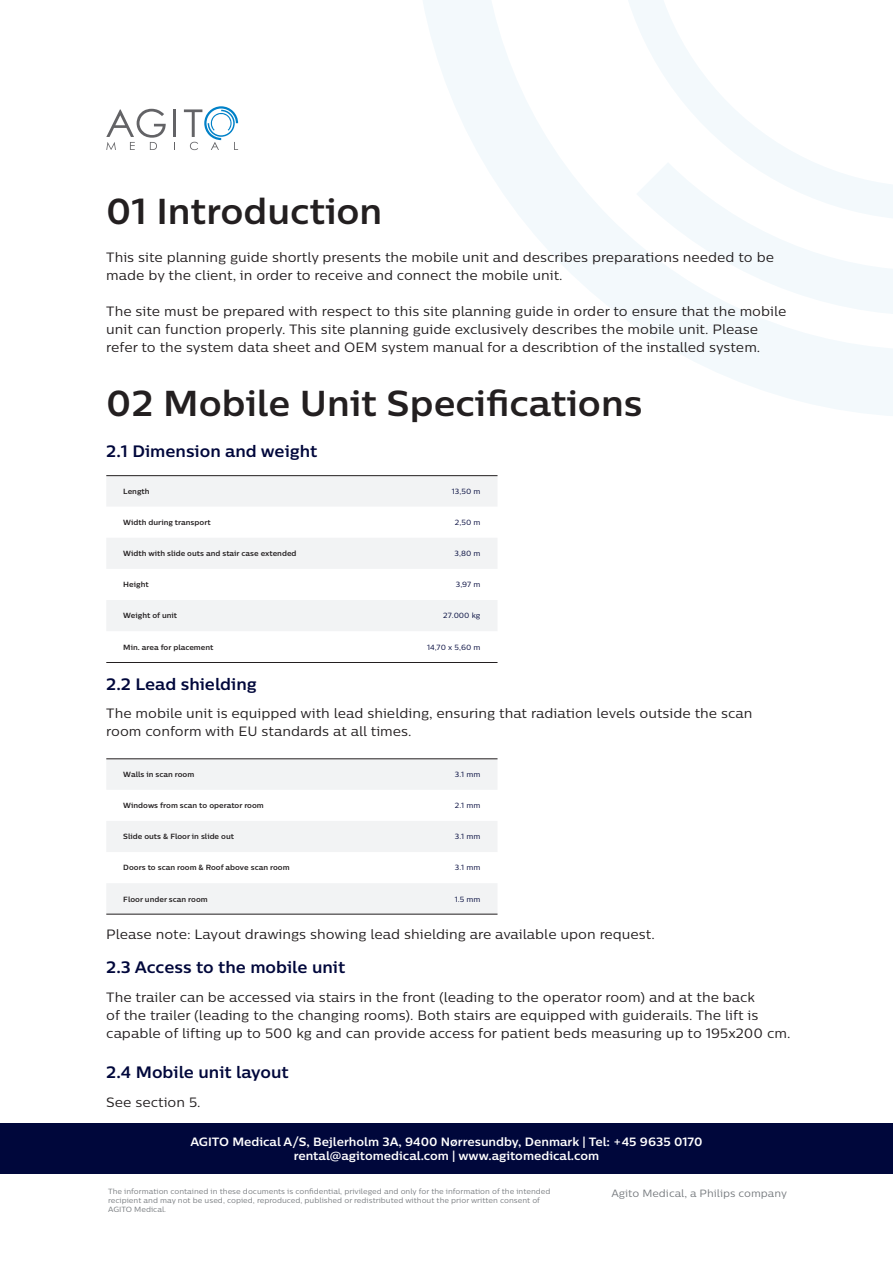
<style>
.page{position:relative;width:893px;height:1263px;background:#fff}
.page>*{position:absolute;margin:0;border:0;box-sizing:border-box;transform-origin:0 0}
.t1{font:700 36px "Centrale Sans";color:#231f20}
.t2{font:700 16.5px "Centrale Sans";color:#00073b}
.t3{font:13.5px/18px "Centrale Sans";color:#231f20}
.t4{font:700 12px/14.4px "Centrale Sans";color:#fff;text-align:center}
.t5{font:10.5px "Centrale Sans";color:#777b7f}
.t6{font:700 7.5px "Centrale Sans";color:#231f20}
.t7{font:7.5px/9px "Centrale Sans";color:#777b7f}
.t8{font:7.5px "Centrale Sans";color:#00073b}
</style>
<div class="page">
<svg style="left:423px;top:0;width:470px;height:416px"></svg>
<svg style="left:636px;top:221px;width:257px;height:95px;fill:#f3f9fc"></svg>
<svg style="left:613px;top:0;width:280px;height:221px"></svg>
<hr style="left:173px;top:109px;width:3px;height:28px;background:#636366">
<svg style="left:106px;top:109px;width:60px;height:41px"></svg>
<svg style="left:184px;top:106px;width:54px;height:44px"></svg>
<div style="left:0;top:1123px;width:893px;height:51px;background:#00073b"></div>
<svg style="left:106px;top:476px;width:391px;height:155px;fill:#f2f3f4"></svg>
<svg style="left:106px;top:759px;width:391px;height:155px;fill:#f2f3f4"></svg>
<hr style="left:106px;top:475px;width:391px;height:1px;background:#231f20">
<hr style="left:106px;top:662px;width:391px;height:1px;background:#231f20">
<hr style="left:106px;top:758px;width:391px;height:1px;background:#231f20">
<hr style="left:106px;top:914px;width:391px;height:1px;background:#231f20">
<p class="t1" style="left:106px;top:188px;width:278px">01 Introduction</p>
<p class="t3" style="left:106px;top:248px;width:669px">This site planning guide shortly presents the mobile unit and describes preparations needed to be made by the client, in order to receive and connect the mobile unit.</p>
<p class="t3" style="left:106px;top:302px;width:682px">The site must be prepared with respect to this site planning guide in order to ensure that the mobile unit can function properly. This site planning guide exclusively describes the mobile unit. Please refer to the system data sheet and OEM system manual for a describtion of the installed system.</p>
<p class="t1" style="left:106px;top:380px;width:538px">02 Mobile Unit Specifications</p>
<p class="t2" style="left:106px;top:440px;width:213px">2.1 Dimension and weight</p>
<p class="t6" style="left:123px;top:486px;width:28px">Length</p>
<p class="t8" style="left:452px;top:486px;width:30px">13,50 m</p>
<p class="t6" style="left:123px;top:517px;width:89px">Width during transport</p>
<p class="t8" style="left:455px;top:518px;width:27px">2,50 m</p>
<p class="t6" style="left:123px;top:549px;width:175px">Width with slide outs and stair case extended</p>
<p class="t8" style="left:455px;top:549px;width:27px">3,80 m</p>
<p class="t6" style="left:123px;top:580px;width:27px">Height</p>
<p class="t8" style="left:456px;top:580px;width:26px">3,97 m</p>
<p class="t6" style="left:123px;top:611px;width:55px">Weight of unit</p>
<p class="t8" style="left:443px;top:611px;width:39px">27.000 kg</p>
<p class="t6" style="left:123px;top:642px;width:92px">Min. area for placement</p>
<p class="t8" style="left:427px;top:642px;width:55px">14,70 x 5,60 m</p>
<p class="t2" style="left:106px;top:673px;width:152px">2.2 Lead shielding</p>
<p class="t3" style="left:106px;top:704px;width:648px">The mobile unit is equipped with lead shielding, ensuring that radiation levels outside the scan room conform with EU standards at all times.</p>
<p class="t6" style="left:123px;top:769px;width:73px">Walls in scan room</p>
<p class="t8" style="left:455px;top:770px;width:27px">3.1 mm</p>
<p class="t6" style="left:123px;top:801px;width:142px">Windows from scan to operator room</p>
<p class="t8" style="left:455px;top:801px;width:27px">2.1 mm</p>
<p class="t6" style="left:123px;top:832px;width:112px">Slide outs &amp; Floor in slide out</p>
<p class="t8" style="left:455px;top:832px;width:27px">3.1 mm</p>
<p class="t6" style="left:123px;top:863px;width:168px">Doors to scan room &amp; Roof above scan room</p>
<p class="t8" style="left:455px;top:863px;width:27px">3.1 mm</p>
<p class="t6" style="left:123px;top:894px;width:86px">Floor under scan room</p>
<p class="t8" style="left:455px;top:894px;width:27px">1.5 mm</p>
<p class="t3" style="left:106px;top:925px;width:550px">Please note: Layout drawings showing lead shielding are available upon request.</p>
<p class="t2" style="left:106px;top:956px;width:240px">2.3 Access to the mobile unit</p>
<p class="t3" style="left:106px;top:987px;width:686px">The trailer can be accessed via stairs in the front (leading to the operator room) and at the back<br>of the trailer (leading to the changing rooms). Both stairs are equipped with guiderails. The lift is capable of lifting up to 500 kg and can provide access for patient beds measuring up to 195x200 cm.</p>
<p class="t2" style="left:106px;top:1062px;width:184px">2.4 Mobile unit layout</p>
<p class="t3" style="left:106px;top:1093px;width:96px">See section 5.</p>
<p class="t4" style="left:190px;top:1134px;width:514px">AGITO Medical A/S, Bejlerholm 3A, 9400 Nørresundby, Denmark | Tel: +45 9635 0170 rental@agitomedical.com | www.agitomedical.com</p>
<p class="t5" style="left:611px;top:1187px;width:177px">Agito Medical, a Philips company</p>
<p class="t7" style="left:108px;top:1187px;width:444px">The information contained in these documents is confidential, privileged and only for the information of the intended recipient and may not be used, copied, reproduced, published or redistributed without the prior written consent of<br>AGITO Medical.</p>
</div>
